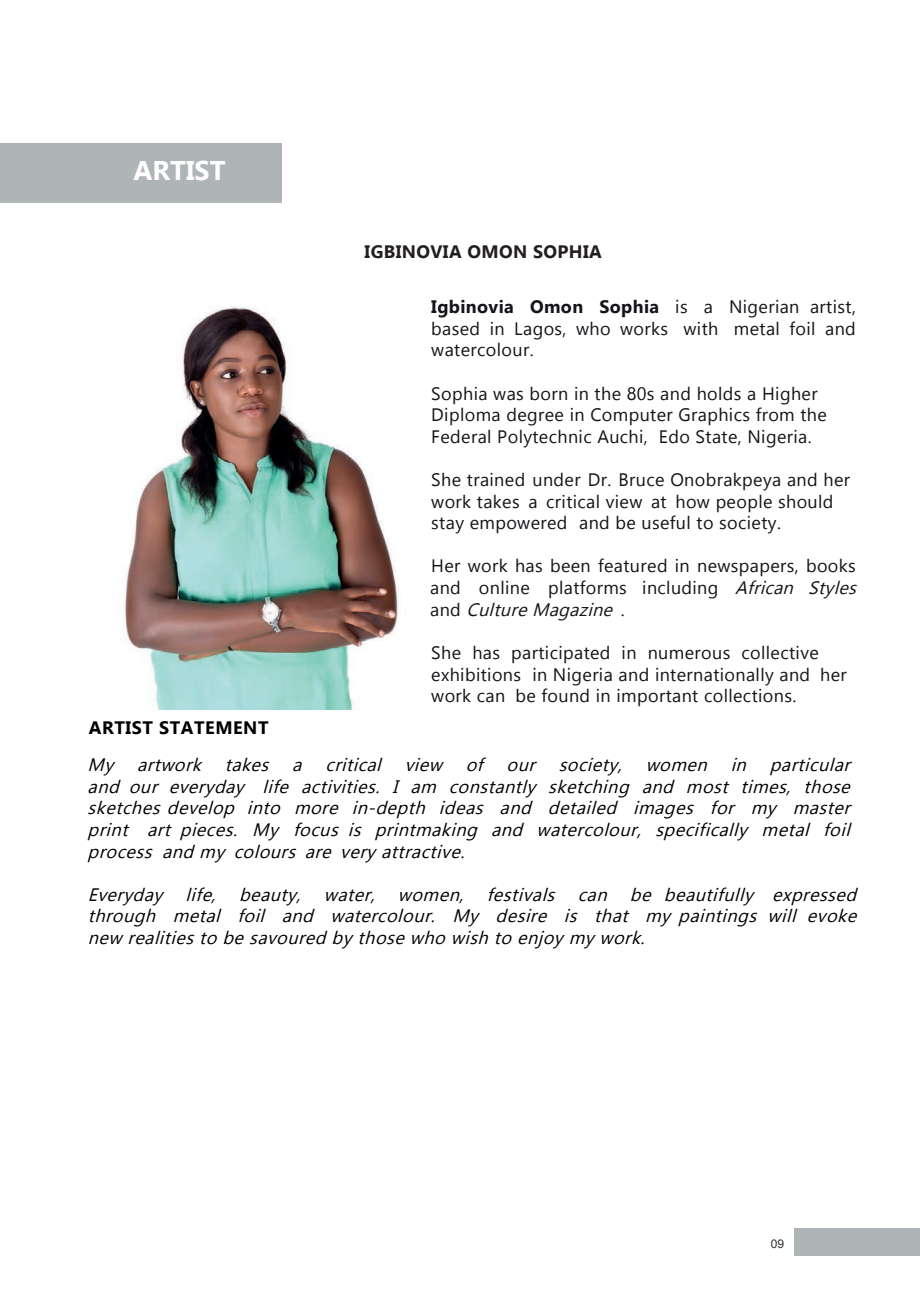
<style>
.page{position:relative;width:920px;height:1289px;background:#fff}
.page>*{position:absolute;margin:0;border:0;box-sizing:border-box;transform-origin:0 0}
.t1{font:700 27px "Gadugi";color:#fff}
.t2{font:700 27px "Gadugi";color:#fff}
.t3{font:18px/21.6px "Gadugi";letter-spacing:.02em;color:#161319}
.t4{font:italic 18px/21.6px "Gadugi";color:#000;text-align:justify}
.t5{font:700 18px "Gadugi";letter-spacing:.02em;color:#231f20}
.t6{font:700 18px "Gadugi";letter-spacing:.03em;color:#000}
.t7{font:12px "Arial";color:#2d2e32}
.s1{font-weight:700}
.s2{font-style:italic}
</style>
<div class="page">
<div style="left:794px;top:1228px;width:126px;height:27px;background:#afb4b6"></div>
<div style="left:0;top:144px;width:281px;height:59px;background:#afb4b6"></div>
<img style="left:125px;top:306px;width:273px;height:404px">
<h1 class="t1" style="left:134px;top:154px;width:93px">ARTIST</h1>
<h1 class="t2" style="left:143px;top:157px;width:93px">ARTIST</h1>
<p class="t5" style="left:364px;top:241px;width:239px">IGBINOVIA OMON SOPHIA</p>
<p class="t3" style="left:431px;top:296px;width:426px;text-align:justify"><span class="s1">Igbinovia Omon Sophia</span> is a Nigerian artist, based in Lagos, who works with metal foil and watercolour.</p>
<p class="t3" style="left:431px;top:382px;width:397px">Sophia was born in the 80s and holds a Higher<br>Diploma degree in Computer Graphics from the<br>Federal Polytechnic Auchi, Edo State, Nigeria.</p>
<p class="t3" style="left:431px;top:469px;width:420px">She trained under Dr. Bruce Onobrakpeya and her work takes a critical view at how people should stay empowered and be useful to society.</p>
<p class="t3" style="left:430px;top:555px;width:433px">Her work has been featured in newspapers, books and online platforms including <span class="s2">African Styles </span>a n d <span class="s2">CultureMagazine</span> .</p>
<p class="t3" style="left:431px;top:641px;width:417px">She has participated in numerous collective exhibitions in Nigeria and internationally and her work can be found in important collections.</p>
<p class="t6" style="left:89px;top:717px;width:181px">ARTIST STATEMENT</p>
<p class="t4" style="left:88px;top:754px;width:27px">My</p>
<p class="t4" style="left:88px;top:754px;width:769px;text-indent:49px">artwork takes a critical view of our society, women in particular and our everyday life activities. I am constantly sketching and most times, those sketches develop into more in-depth ideas and detailed images for my master print art pieces. My focus is printmaking and watercolour, specifically metal foil process and my colours are very attractive.</p>
<p class="t4" style="left:88px;top:883px;width:76px">Everyday</p>
<p class="t4" style="left:88px;top:883px;width:775px;text-indent:98px">life, beauty, water, women, festivals can be beautifully expressed through metal foil and watercolour. My desire is that my paintings will evoke new realitiesto be savoured by those who wish to enjoy my work.</p>
<p class="t7" style="left:770px;top:1235px;width:15px">09</p>
</div>
